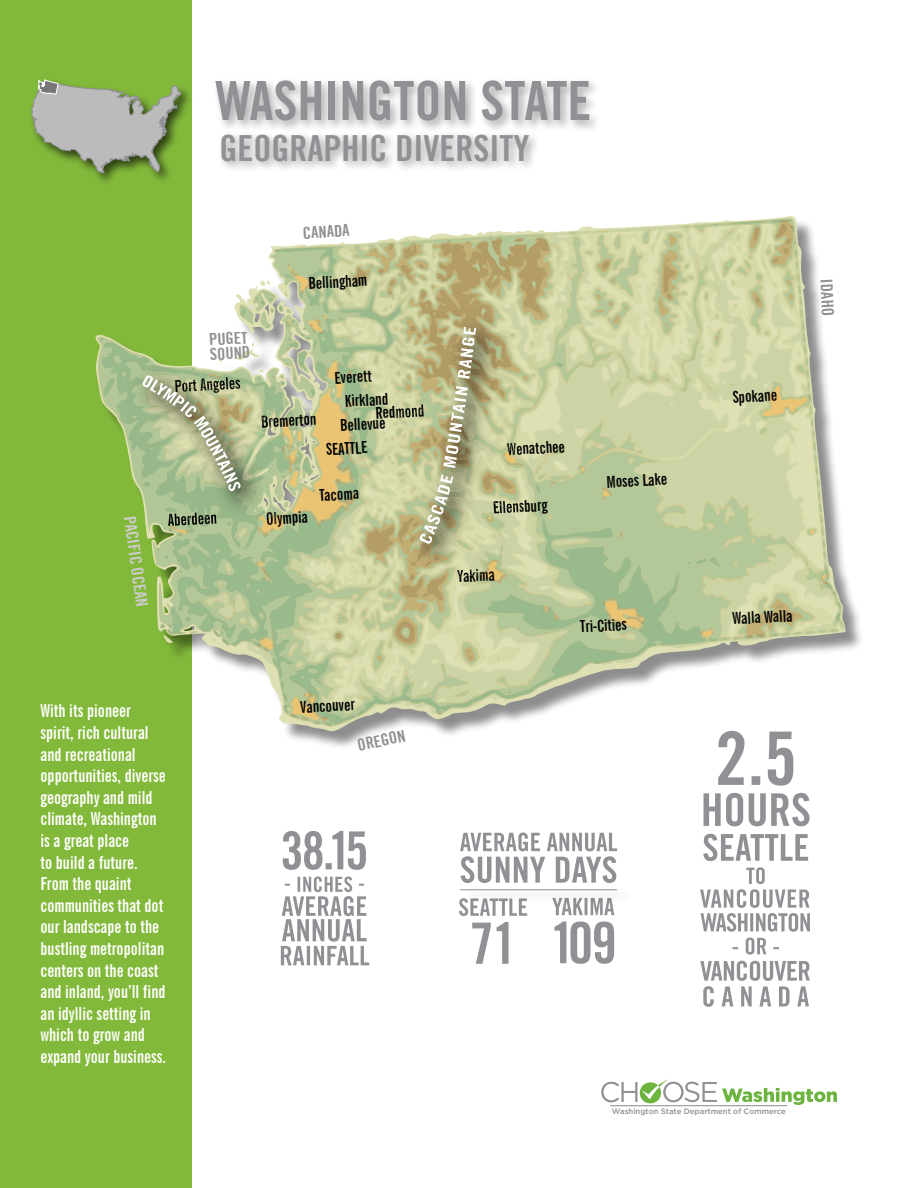
<style>
.page{position:relative;width:918px;height:1188px;background:#fff}
.page>*{position:absolute;margin:0;border:0;box-sizing:border-box;transform-origin:0 0}
.t1{font:54px "Trade Gothic LT Bold Cond Twenty";color:#919195}
.t2{font:36px "Trade Gothic LT Bold Cond Twenty";color:#919195}
.t3{font:700 extra-condensed 18px/21.6px "News Gothic BT";color:#fff}
.t4{font:700 extra-condensed 16.5px/23.5px "News Gothic BT";color:#000}
.t5{font:16.5px/14.9px "Trade Gothic LT Bold Cond Twenty";color:#919195}
.t6{font:16.5px "Trade Gothic LT Bold Cond Twenty";color:#cdcccb}
.t7{font:500 7.8px "Gotham";color:#919195}
</style>
<div class="page">
<div style="left:0;top:0;width:191px;height:1188px;background:#83b93b"></div>
<hr style="left:610px;top:1105px;width:177px;height:1px;background:#919195">
<svg style="left:601px;top:1079px;width:236px;height:26px"></svg>
<div style="left:98px;top:218px;width:766px;height:532px;background:#000;opacity:.45"></div>
<svg style="left:101px;top:219px;width:740px;height:507px"></svg>
<svg style="left:187px;top:220px;width:640px;height:499px;background:#c9cfa6"></svg>
<img style="left:392px;top:353px;width:42px;height:15px">
<img style="left:391px;top:333px;width:8px;height:20px">
<img style="left:484px;top:425px;width:33px;height:144px">
<img style="left:390px;top:311px;width:11px;height:2px">
<img style="left:401px;top:308px;width:111px;height:54px">
<img style="left:434px;top:309px;width:16px;height:60px">
<img style="left:390px;top:313px;width:60px;height:16px">
<svg style="left:433px;top:312px;width:4px;height:3px"></svg>
<svg style="left:427px;top:364px;width:7px;height:12px"></svg>
<img style="left:450px;top:309px;width:61px;height:60px">
<svg style="left:458px;top:568px;width:36px;height:8px"></svg>
<img style="left:395px;top:404px;width:1px;height:14px">
<img style="left:396px;top:404px;width:27px;height:14px">
<img style="left:402px;top:405px;width:22px;height:3px">
<img style="left:402px;top:408px;width:22px;height:9px">
<svg style="left:507px;top:443px;width:10px;height:12px"></svg>
<img style="left:519px;top:501px;width:1px;height:12px">
<img style="left:494px;top:514px;width:25px;height:2px">
<img style="left:494px;top:500px;width:25px;height:14px">
<svg style="left:420px;top:474px;width:33px;height:70px;background:#b9ba97"></svg>
<svg style="left:443px;top:386px;width:25px;height:82px"></svg>
<svg style="left:449px;top:327px;width:32px;height:52px;background:#b1a883"></svg>
<img style="left:148px;top:353px;width:121px;height:5px">
<img style="left:216px;top:388px;width:53px;height:136px">
<img style="left:157px;top:358px;width:112px;height:30px">
<img style="left:176px;top:361px;width:48px;height:14px">
<img style="left:125px;top:358px;width:32px;height:1px">
<img style="left:123px;top:359px;width:53px;height:119px">
<img style="left:241px;top:376px;width:6px;height:53px">
<svg style="left:267px;top:512px;width:9px;height:12px"></svg>
<svg style="left:262px;top:415px;width:9px;height:13px"></svg>
<img style="left:168px;top:511px;width:48px;height:2px">
<img style="left:168px;top:513px;width:48px;height:13px">
<img style="left:173px;top:512px;width:37px;height:14px">
<img style="left:187px;top:512px;width:23px;height:13px">
<img style="left:188px;top:514px;width:21px;height:11px">
<svg style="left:142px;top:375px;width:99px;height:116px;background:#adb78f"></svg>
<div style="left:213px;top:76px;width:389px;height:57px;background:#000;opacity:.35"></div>
<div style="left:218px;top:130px;width:323px;height:43px;background:#000;opacity:.35"></div>
<svg style="left:700px;top:961px;width:110px;height:46px"></svg>
<svg style="left:733px;top:938px;width:46px;height:17px"></svg>
<svg style="left:700px;top:867px;width:110px;height:65px"></svg>
<svg style="left:703px;top:834px;width:105px;height:27px"></svg>
<svg style="left:704px;top:793px;width:106px;height:33px"></svg>
<svg style="left:718px;top:731px;width:75px;height:55px"></svg>
<svg style="left:281px;top:876px;width:88px;height:89px"></svg>
<svg style="left:283px;top:831px;width:83px;height:39px"></svg>
<svg style="left:460px;top:832px;width:157px;height:51px"></svg>
<svg style="left:554px;top:921px;width:60px;height:43px"></svg>
<svg style="left:554px;top:904px;width:60px;height:11px"></svg>
<svg style="left:472px;top:922px;width:37px;height:42px"></svg>
<svg style="left:459px;top:898px;width:68px;height:18px"></svg>
<div style="left:463px;top:886px;width:171px;height:18px;background:#000;opacity:.45"></div>
<hr style="left:460px;top:889px;width:157px;height:1px;background:#919195">
<div style="left:29px;top:77px;width:165px;height:109px;background:#000;opacity:.65"></div>
<svg style="left:31px;top:79px;width:150px;height:95px"></svg>
<p class="t6" style="left:140px;top:514px;width:93px;rotate:82deg">PACIFIC OCEAN</p>
<p class="t3" style="left:40px;top:700px;width:127px">With its pioneer spirit, rich cultural and recreational opportunities, diverse geography and mild climate, Washington is a great place<br>to build a future.<br>From the quaint communities that dot our landscape to the bustling metropolitan centers on the coast and inland, you’ll find an idyllic setting in which to grow and expand your business.</p>
<h1 class="t1" style="left:215px;top:68px;width:377px">WASHINGTON STATE</h1>
<h2 class="t2" style="left:219px;top:126px;width:311px">GEOGRAPHIC DIVERSITY</h2>
<p class="t5" style="left:303px;top:225px;width:48px;rotate:-3deg">CANADA</p>
<p class="t4" style="left:308px;top:271px;width:60px;rotate:-3deg">Bellingham</p>
<p class="t5" style="left:209px;top:332px;width:42px;rotate:-3deg">PUGET<br>SOUND</p>
<p class="t4" style="left:334px;top:366px;width:39px;rotate:-3deg">Everett</p>
<p class="t4" style="left:324px;top:414px;width:62px;text-indent:15px;rotate:-3deg">Bellevue<br>SEATTLE</p>
<p class="t4" style="left:319px;top:483px;width:41px;rotate:-3deg">Tacoma</p>
<p class="t4" style="left:344px;top:389px;width:45px;rotate:-3deg">Kirkland</p>
<p class="t4" style="left:260px;top:410px;width:57px;rotate:-3deg">Bremerton</p>
<p class="t4" style="left:265px;top:507px;width:43px;rotate:-3deg">Olympia</p>
<p class="t4" style="left:300px;top:695px;width:56px;rotate:-3deg">Vancouver</p>
<p class="t5" style="left:356px;top:738px;width:50px;rotate:-12deg">OREGON</p>
<p class="t4" style="left:507px;top:438px;width:59px;rotate:-3deg">Wenatchee</p>
<p class="t4" style="left:492px;top:496px;width:56px;rotate:-3deg">Ellensburg</p>
<p class="t4" style="left:606px;top:470px;width:62px;rotate:-3deg">Moses Lake</p>
<p class="t4" style="left:457px;top:564px;width:39px;rotate:-3deg">Yakima</p>
<p class="t4" style="left:580px;top:615px;width:48px;rotate:-3deg">Tri-Cities</p>
<p class="t4" style="left:732px;top:385px;width:46px;rotate:-3deg">Spokane</p>
<p class="t5" style="left:834px;top:279px;width:38px;rotate:87deg">IDAHO</p>
<p class="t4" style="left:732px;top:607px;width:62px;rotate:-3deg">Walla Walla</p>
<p class="t7" style="left:612px;top:1107px;width:176px">Washington State Department of Commerce</p>
</div>
